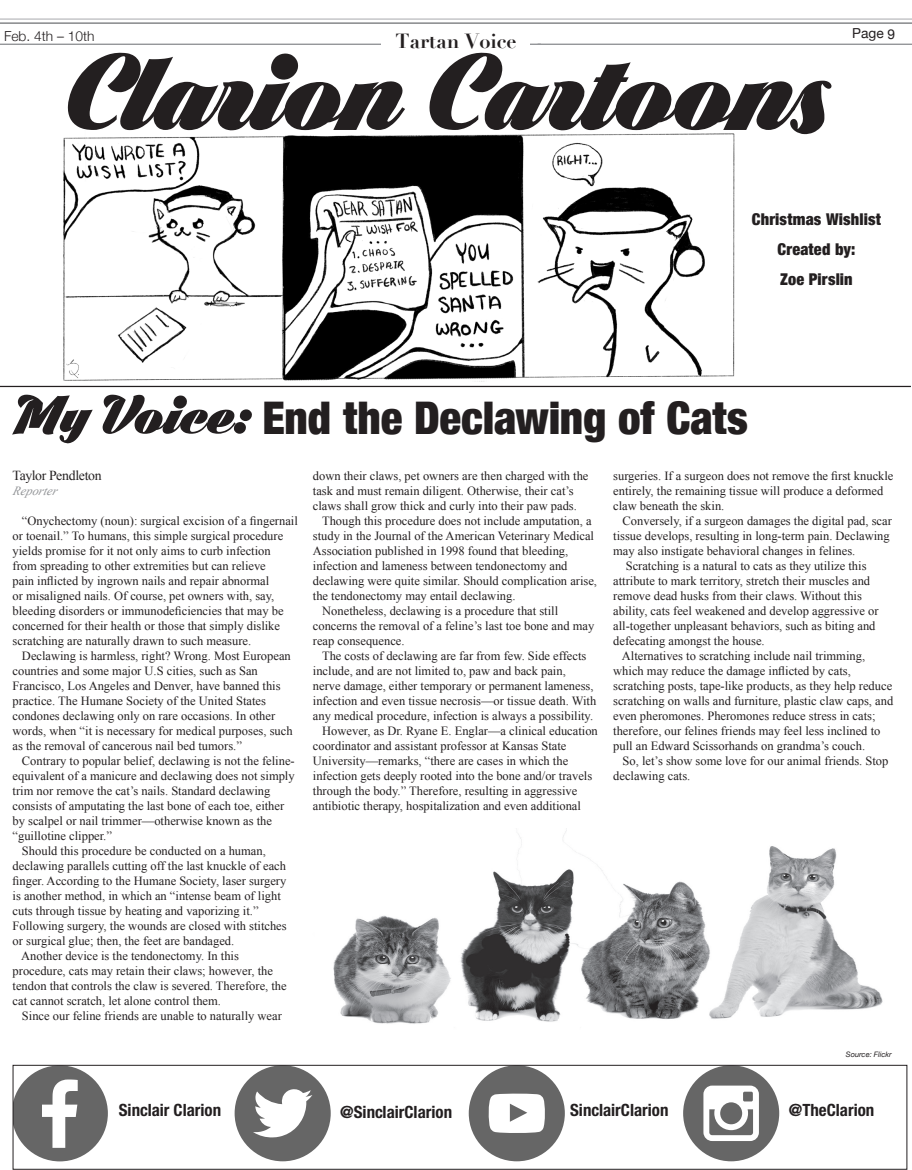
<style>
.page{position:relative;width:912px;height:1170px;background:#fff}
.page>*{position:absolute;margin:0;border:0;box-sizing:border-box;transform-origin:0 0}
.t1{font:120px "Black Larch PERSONALUSEONLY";color:#231f20}
.Headline_Centerpiece{font:900 condensed 45px "Helvetica Neue";letter-spacing:-.005em;color:#231f20}
.t2{font:700 20px "Didot";color:#231f20}
.t3{font:700 condensed 16.88px "Helvetica Neue";color:#231f20}
.NEWRAGRIGHT{font:900 condensed 16.25px/30px "Helvetica Neue";letter-spacing:.01em;color:#231f20;text-align:center}
.Reporter_Name{font:13.75px "Times New Roman";letter-spacing:-.025em;color:#231f20}
.t4{font:300 13.75px "Helvetica Neue";color:#231f20}
.t5{font:13.75px "Helvetica Neue";color:#231f20}
.Reporter_Name-2{font:12.5px/15px "Times New Roman";color:#231f20}
.Reporter_Name-3{font:italic 12.5px "Times New Roman";color:#939598}
.t6{font:italic 7.5px "Helvetica Neue";color:#231f20}
.s1{font-family:"Black Larch PERSONALUSEONLY";font-weight:400;font-stretch:normal;font-size:60px}
</style>
<div class="page">
<hr style="left:0;top:22px;width:911px;height:2px;background:#8a8c8f">
<hr style="left:0;top:19px;width:911px;height:1px;background:#a8a9ad">
<hr style="left:0;top:44px;width:540px;height:1px;background:#95979a">
<hr style="left:537px;top:44px;width:374px;height:1px;background:#95979a">
<img style="left:62px;top:133px;width:673px;height:249px">
<div style="left:382px;top:29px;width:148px;height:29px;background:#fff"></div>
<hr style="left:0;top:386px;width:910px;height:1px;background:#231f20">
<svg style="left:15px;top:1067px;width:93px;height:94px"></svg>
<div style="left:468px;top:1065px;width:96px;height:96px;background:#666;border-radius:50%"></div>
<svg style="left:488px;top:1093px;width:57px;height:40px;background:#e7e7e7"></svg>
<div style="left:234px;top:1065px;width:96px;height:96px;background:#666;border-radius:50%"></div>
<svg style="left:253px;top:1089px;width:59px;height:49px"></svg>
<div style="left:683px;top:1065px;width:96px;height:96px;background:#666;border-radius:50%"></div>
<svg style="left:703px;top:1086px;width:55px;height:55px"></svg>
<div style="left:13px;top:1065px;width:893px;height:105px;border:1px solid #231f20"></div>
<img style="left:333px;top:828px;width:550px;height:196px">
<p class="t4" style="left:4px;top:25px;width:92px">Feb. 4th – 10th</p>
<p class="t5" style="left:851px;top:23px;width:44px">Page 9</p>
<p class="t2" style="left:395px;top:29px;width:122px">Tartan Voice</p>
<p class="t1" style="left:71px;top:24px;width:763px">Clarion Cartoons</p>
<p class="NEWRAGRIGHT" style="left:751px;top:203px;width:131px">Christmas Wishlist<br>Created by:</p>
<p class="NEWRAGRIGHT" style="left:779px;top:263px;width:74px">Zoe Pirslin</p>
<p class="Headline_Centerpiece" style="left:13px;top:381px;width:736px"><span class="s1">My Voice:</span> End the Declawing of Cats</p>
<p class="Reporter_Name" style="left:13px;top:466px;width:91px">Taylor Pendleton</p>
<p class="Reporter_Name-3" style="left:13px;top:482px;width:49px">Rep orter</p>
<p class="Reporter_Name-2" style="left:13px;top:513px;width:287px;text-indent:9px">“Onychectomy (noun): surgical excision of a fingernail or toenail.” To humans, this simple surgical procedure yields promise for it not only aims to curb infection from spreading to other extremities but can relieve<br>pain inflicted by ingrown nails and repair abnormal<br>or misaligned nails. Of course, pet owners with, say, bleeding disorders or immunodeficiencies that may be concerned for their health or those that simply dislike scratching are naturally drawn to such measure.</p>
<p class="Reporter_Name-2" style="left:13px;top:648px;width:281px;text-indent:9px">Declawing is harmless, right? Wrong. Most European countries and some major U.S cities, such as San Francisco, Los Angeles and Denver, have banned this practice. The Humane Society of the United States condones declawing only on rare occasions. In other words, when “it is necessary for medical purposes, such as the removal of cancerous nail bed tumors.”</p>
<p class="Reporter_Name-2" style="left:13px;top:753px;width:283px;text-indent:9px">Contrary to popular belief, declawing is not the feline&shy;equivalent of a manicure and declawing does not simply trim nor remove the cat’s nails. Standard declawing consists of amputating the last bone of each toe, either by scalpel or nail trimmer—otherwise known as the “guillotine clipper.”</p>
<p class="Reporter_Name-2" style="left:13px;top:843px;width:275px;text-indent:9px">Should this procedure be conducted on a human, declawing parallels cutting off the last knuckle of each finger. According to the Humane Society, laser surgery is another method, in which an “intense beam of light cuts through tissue by heating and vaporizing it.” Following surgery, the wounds are closed with stitches or surgical glue; then, the feet are bandaged.</p>
<p class="Reporter_Name-2" style="left:13px;top:948px;width:275px;text-indent:9px">Another device is the tendonectomy. In this procedure, cats may retain their claws; however, the tendon that controls the claw is severed. Therefore, the cat cannot scratch, let alone control them.</p>
<p class="Reporter_Name-2" style="left:22px;top:1008px;width:261px">Since our feline friends are unable to naturally wear</p>
<p class="Reporter_Name-2" style="left:313px;top:468px;width:277px">down their claws, pet owners are then charged with the</p>
<p class="Reporter_Name-2" style="left:313px;top:483px;width:262px">task and must remain diligent. Otherwise, their cat’s</p>
<p class="Reporter_Name-2" style="left:313px;top:498px;width:265px">claws shall grow thick and curly into their paw pads.</p>
<p class="Reporter_Name-2" style="left:322px;top:513px;width:271px">Though this procedure does not include amputation, a</p>
<p class="Reporter_Name-2" style="left:313px;top:528px;width:282px">study in the Journal of the American Veterinary Medical</p>
<p class="Reporter_Name-2" style="left:313px;top:543px;width:257px">Association published in 1998 found that bleeding,</p>
<p class="Reporter_Name-2" style="left:313px;top:558px;width:256px">infection and lameness between tendonectomy and</p>
<p class="Reporter_Name-2" style="left:313px;top:573px;width:285px">declawing were quite similar. Should complication arise,</p>
<p class="Reporter_Name-2" style="left:313px;top:588px;width:204px">the tendonectomy may entail declawing.</p>
<p class="Reporter_Name-2" style="left:313px;top:603px;width:283px;text-indent:9px">Nonetheless, declawing is a procedure that still concerns the removal of a feline’s last toe bone and may reap consequence.</p>
<p class="Reporter_Name-2" style="left:313px;top:648px;width:285px;text-indent:9px">The costs of declawing are far from few. Side effects include, and are not limited to, paw and back pain, nerve damage, either temporary or permanent lameness, infection and even tissue necrosis—or tissue death. With any medical procedure, infection is always a possibility.</p>
<p class="Reporter_Name-2" style="left:313px;top:723px;width:286px;text-indent:9px">However, as Dr. Ryane E. Englar—a clinical education coordinator and assistant professor at Kansas State University—remarks, “there are cases in which the infection gets deeply rooted into the bone and/or travels through the body.” Therefore, resulting in aggressive antibiotic therapy, hospitalization and even additional</p>
<p class="Reporter_Name-2" style="left:613px;top:468px;width:282px">surgeries. If a surgeon does not remove the first knuckle entirely, the remaining tissue will produce a deformed claw beneath the skin.</p>
<p class="Reporter_Name-2" style="left:613px;top:513px;width:280px;text-indent:9px">Conversely, if a surgeon damages the digital pad, scar tissue develops, resulting in long-term pain. Declawing may also instigate behavioral changes in felines.</p>
<p class="Reporter_Name-2" style="left:613px;top:558px;width:267px;text-indent:12px">Scratching is a natural to cats as they utilize this attribute to mark territory, stretch their muscles and remove dead husks from their claws. Without this ability, cats feel weakened and develop aggressive or all-together unpleasant behaviors, such as biting and defecating amongst the house.</p>
<p class="Reporter_Name-2" style="left:613px;top:648px;width:281px;text-indent:9px">Alternatives to scratching include nail trimming, which may reduce the damage inflicted by cats, scratching posts, tape-like products, as they help reduce scratching on walls and furniture, plastic claw caps, and even pheromones. Pheromones reduce stress in cats; therefore, our felines friends may feel less inclined to pull an Edward Scissorhands on grandma’s couch.</p>
<p class="Reporter_Name-2" style="left:613px;top:753px;width:276px;text-indent:9px">So, let’s show some love for our animal friends. Stop declawing cats.</p>
<p class="t6" style="left:845px;top:1049px;width:47px">Source: Flickr</p>
<p class="t3" style="left:119px;top:1096px;width:104px">Sinclair Clarion</p>
<p class="t3" style="left:340px;top:1098px;width:113px">@SinclairClarion</p>
<p class="t3" style="left:570px;top:1096px;width:100px">SinclairClarion</p>
<p class="t3" style="left:788px;top:1096px;width:87px">@TheClarion</p>
</div>
